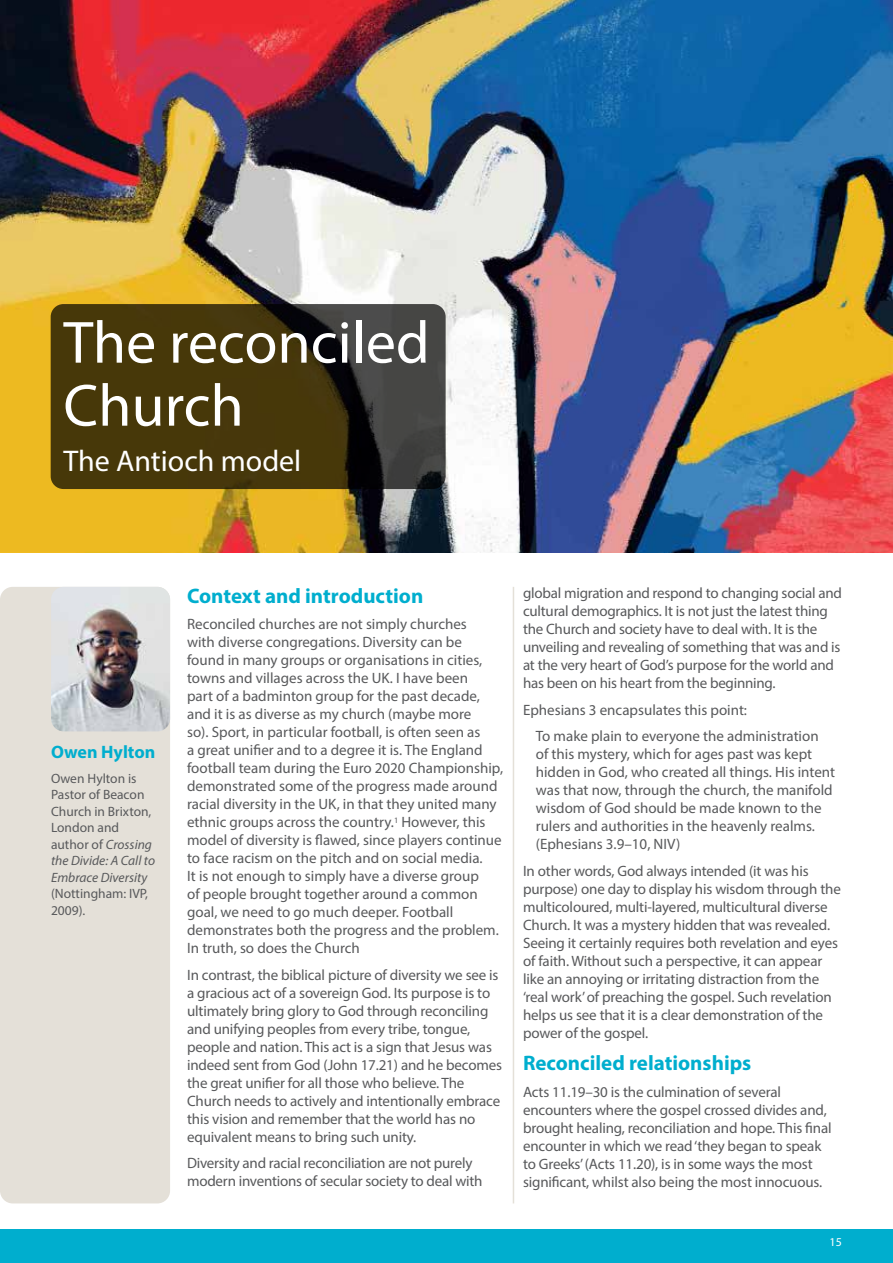
<style>
.page{position:relative;width:893px;height:1263px;background:#fff}
.page>*{position:absolute;margin:0;border:0;box-sizing:border-box;transform-origin:0 0}
.t1{font:60px/63px "Myriad Pro";color:#fff}
.t2{font:30px "Myriad Pro";color:#fff}
.t3{font:700 21px "Myriad Pro";color:#00aece}
.t4{font:700 18px "Myriad Pro";color:#00aece}
.t5{font:15px/18px "Myriad Pro";letter-spacing:-.01em;color:#58595b}
.t6{font:13.5px/16.5px "Myriad Pro";color:#58595b}
.t7{font:12px "Myriad Pro";color:#fff}
.s1{font-style:italic}
</style>
<div class="page">
<div style="left:0;top:1229px;width:893px;height:34px;background:#00aece"></div>
<div style="left:0;top:587px;width:170px;height:616px;background:#e4e0d8;border-radius:13px"></div>
<hr style="left:513px;top:587px;width:1px;height:616px;background:#e4e0d8">
<img style="left:0;top:0;width:893px;height:553px">
<svg style="left:51px;top:304px;width:395px;height:185px;background:#413616"></svg>
<img style="left:51px;top:587px;width:119px;height:144px">
<h1 class="t1" style="left:63px;top:310px;width:368px">The reconciled<br>Church</h1>
<h2 class="t2" style="left:63px;top:443px;width:239px">The Antioch model</h2>
<p class="t4" style="left:51px;top:740px;width:106px">Owen Hylton</p>
<p class="t6" style="left:51px;top:770px;width:106px">Owen Hylton is<br>Pastor of Beacon<br>Church in Brixton,<br>London and author of <span class="s1">Crossing the Divide: A Call to<br>Embrace Diversity</span></p>
<p class="t6" style="left:51px;top:885px;width:99px">(Nottingham: IVP,<br>2009).</p>
<h3 class="t3" style="left:187px;top:582px;width:238px">Context and introduction</h3>
<p class="t5" style="left:187px;top:615px;width:318px">Reconciled churches are not simply churches<br>with diverse congregations. Diversity can be<br>found in many groups or organisations in cities, towns and villages across the UK. I have been<br>part of a badminton group for the past decade, and it is as diverse as my church (maybe more<br>so). Sport, in particular football, is often seen as<br>a great unifier and to a degree it is. The England football team during the Euro 2020 Championship, demonstrated some of the progress made around racial diversity in the UK, in that they united many ethnic groups across the country.<sup>1</sup> However, this model of diversity is flawed, since players continue to face racism on the pitch and on social media.<br>It is not enough to simply have a diverse group<br>of people brought together around a common goal, we need to go much deeper. Football demonstrates both the progress and the problem.<br>In truth, so does the Church</p>
<p class="t5" style="left:187px;top:965px;width:317px">In contrast, the biblical picture of diversity we see is a gracious act of a sovereign God. Its purpose is to ultimately bring glory to God through reconciling and unifying peoples from every tribe, tongue, people and nation. This act is a sign that Jesus was indeed sent from God (John 17.21) and he becomes the great unifier for all those who believe. The Church needs to actively and intentionally embrace this vision and remember that the world has no equivalent means to bring such unity.</p>
<p class="t5" style="left:187px;top:1154px;width:297px">Diversity and racial reconciliation are not purely modern inventions of secular society to deal with</p>
<p class="t5" style="left:523px;top:584px;width:320px">global migration and respond to changing social and cultural demographics. It is not just the latest thing the Church and society have to deal with. It is the unveiling and revealing of something that was and is at the very heart of God’s purpose for the world and has been on his heart from the beginning.</p>
<p class="t5" style="left:536px;top:696px;width:284px;line-height:26.5px;text-indent:-13px">Ephesians 3 encapsulates this point:<br>To make plain to everyone the administration</p>
<p class="t5" style="left:536px;top:745px;width:301px">of this mystery, which for ages past was kept hidden in God, who created all things. His intent was that now, through the church, the manifold wisdom of God should be made known to the rulers and authorities in the heavenly realms. (Ephesians 3.9–10, NIV)</p>
<p class="t5" style="left:523px;top:861px;width:319px">In other words, God always intended (it was his purpose) one day to display his wisdom through the multicoloured, multi-layered, multicultural diverse Church. It was a mystery hidden that was revealed.<br>Seeing it certainly requires both revelation and eyes of faith. Without such a perspective, it can appear like an annoying or irritating distraction from the ‘real work’ of preaching the gospel. Such revelation helps us see that it is a clear demonstration of the power of the gospel.</p>
<h3 class="t3" style="left:523px;top:1049px;width:230px">Reconciled relationships</h3>
<p class="t5" style="left:523px;top:1082px;width:310px">Acts 11.19–30 is the culmination of several encounters where the gospel crossed divides and, brought healing, reconciliation and hope. This final encounter in which we read ‘they began to speak to Greeks’ (Acts 11.20), is in some ways the most significant, whilst also being the most innocuous.</p>
<p class="t7" style="left:830px;top:1235px;width:14px">15</p>
</div>
